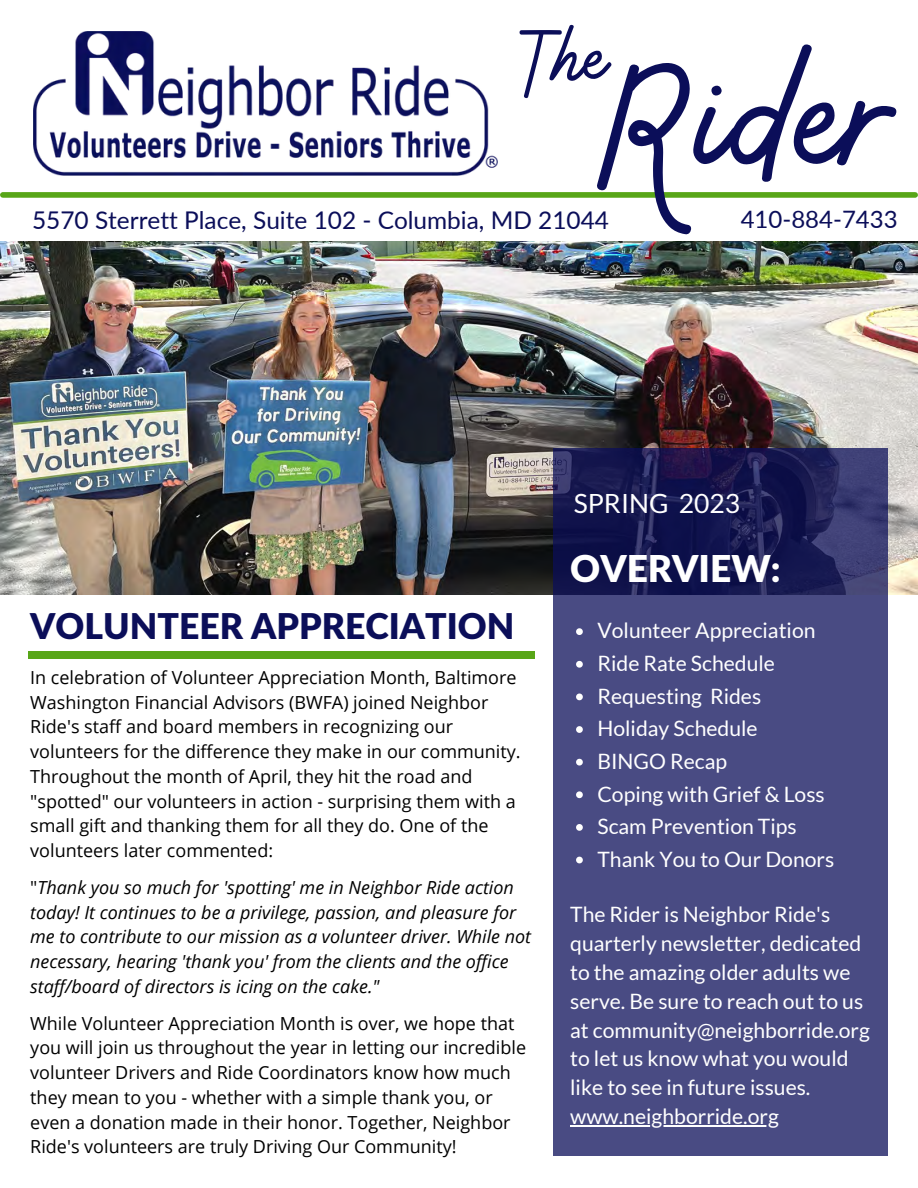
<style>
.page{position:relative;width:918px;height:1188px;background:#fff}
.page>*{position:absolute;margin:0;border:0;box-sizing:border-box;transform-origin:0 0}
.t1{font:191.1px "Bellaboo";color:#0b0e59}
.t2{font:87.9px "Bellaboo";color:#0b0e59}
.t3{font:900 37.05px "Lato Latin";color:#fff}
.t4{font:900 35.55px "Lato Latin";color:#0b0e59}
.t5{font:26.4px "Lato";color:#fff}
.t6{font:24.45px "Lato";color:#0b0e59}
.t7{font:24px "Lato";color:#0b0e59}
.t8{font:21.15px/28.8px "Lato";color:#fff}
.t9{font:18px/24.8px "Open Sans";color:#000}
.t10{font:italic 18px/24.8px "Open Sans";color:#000}
.s1{font-style:normal}
</style>
<div class="page">
<img style="left:0;top:242px;width:918px;height:352px">
<svg style="left:554px;top:448px;width:334px;height:708px;background:#404179"></svg>
<div style="left:28px;top:652px;width:507px;height:7px;background:#58a618"></div>
<div style="left:3px;top:192px;width:912px;height:6px;background:#58a618"></div>
<img style="left:34px;top:32px;width:463px;height:144px">
<svg style="left:576px;top:628px;width:7px;height:7px"></svg>
<svg style="left:576px;top:661px;width:7px;height:7px"></svg>
<svg style="left:576px;top:694px;width:7px;height:6px"></svg>
<svg style="left:576px;top:726px;width:7px;height:7px"></svg>
<svg style="left:576px;top:759px;width:7px;height:7px"></svg>
<svg style="left:576px;top:791px;width:7px;height:7px"></svg>
<svg style="left:576px;top:824px;width:7px;height:7px"></svg>
<svg style="left:576px;top:857px;width:7px;height:6px"></svg>
<hr style="left:570px;top:1125px;width:209px;height:1px;background:#fff">
<p class="t2" style="left:521px;top:2px;width:87px">The</p>
<p class="t1" style="left:605px;top:-4px;width:294px">Rider</p>
<p class="t6" style="left:32px;top:205px;width:578px">5570 Sterrett Place, Suite 102 - Columbia, MD 21044</p>
<p class="t7" style="left:741px;top:204px;width:158px">410-884-7433</p>
<p class="t5" style="left:574px;top:487px;width:168px">SPRING 2023</p>
<p class="t4" style="left:30px;top:611px;width:486px">VOLUNTEER APPRECIATION</p>
<p class="t9" style="left:30px;top:664px;width:492px">In celebration of Volunteer Appreciation Month, Baltimore Washington Financial Advisors (BWFA) joined Neighbor Ride's staff and board members in recognizing our volunteers for the difference they make in our community.<br>Throughout the month of April, they hit the road and "spotted" our volunteers in action - surprising them with a small gift and thanking them for all they do. One of the volunteers later commented:</p>
<p class="t10" style="left:30px;top:874px;width:502px"><span class="s1">"</span>Thank you so much for 'spotting' me in Neighbor Ride action today! It continues to be a privilege, passion, and pleasure for me to contribute to our mission as a volunteer driver. While not necessary, hearing 'thank you' from the clients and the office staff/board of directors is icing on the cake."</p>
<p class="t9" style="left:30px;top:1010px;width:497px">While Volunteer Appreciation Month is over, we hope that you will join us throughout the year in letting our incredible volunteer Drivers and Ride Coordinators know how much they mean to you - whether with a simple thank you, or even a donation made in their honor. Together, Neighbor Ride's volunteers are truly Driving Our Community!</p>
<p class="t3" style="left:570px;top:552px;width:212px">OVERVIEW:</p>
<p class="t8" style="left:597px;top:616px;width:220px">Volunteer Appreciation</p>
<p class="t8" style="left:597px;top:648px;width:179px">Ride Rate Schedule</p>
<p class="t8" style="left:597px;top:681px;width:165px">Requesting Rides</p>
<p class="t8" style="left:597px;top:714px;width:162px">Holiday Schedule</p>
<p class="t8" style="left:597px;top:746px;width:131px">BINGO Recap</p>
<p class="t8" style="left:597px;top:779px;width:229px">Coping with Grief &amp; Loss</p>
<p class="t8" style="left:597px;top:812px;width:201px">Scam Prevention Tips</p>
<p class="t8" style="left:597px;top:844px;width:238px">Thank You to Our Donors</p>
<p class="t8" style="left:570px;top:900px;width:301px">The Rider is Neighbor Ride's quarterly newsletter, dedicated to the amazing older adults we serve. Be sure to reach out to us at community@neighborride.org to let us know what you would like to see in future issues.</p>
<p class="t8" style="left:570px;top:1101px;width:210px">www.neighborride.org</p>
</div>
